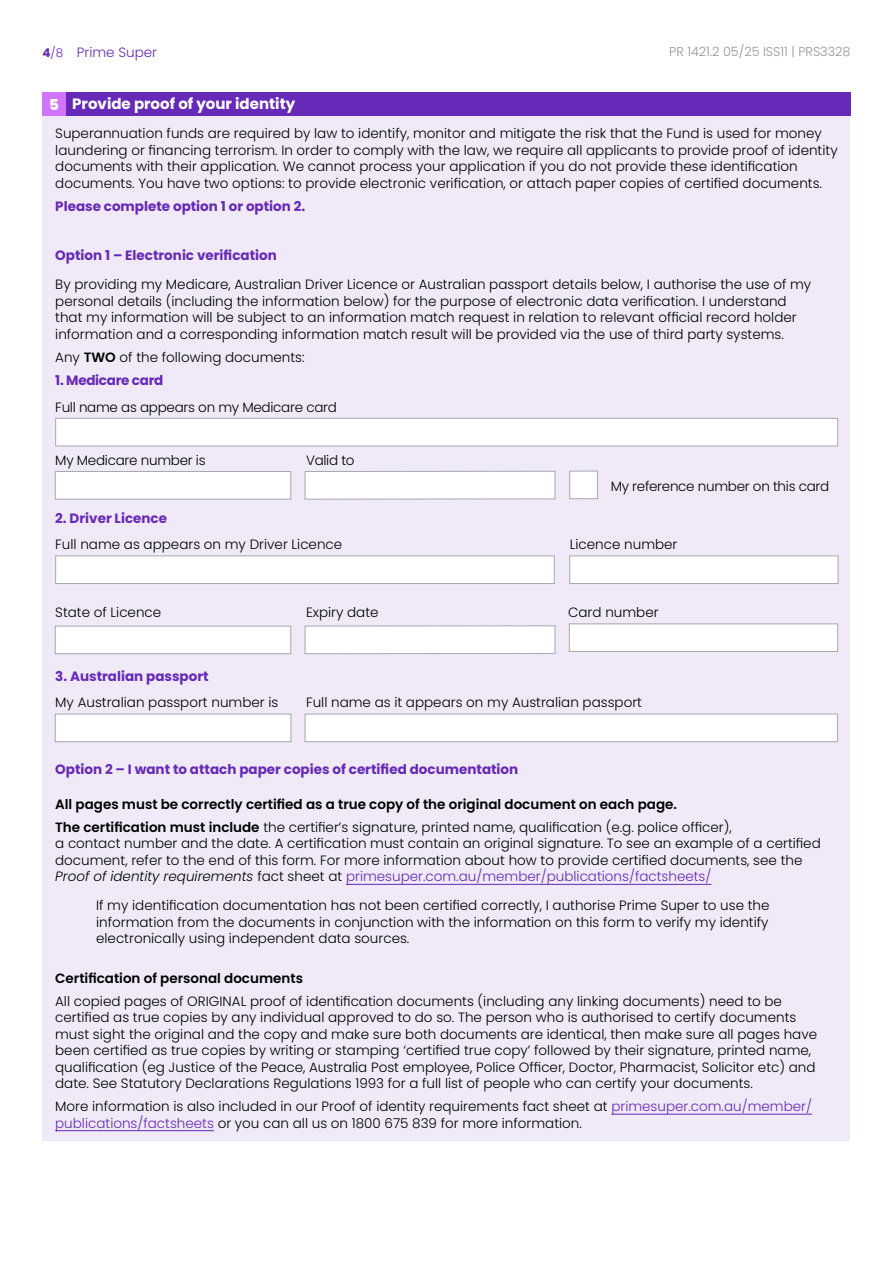
<style>
.page{position:relative;width:893px;height:1263px;background:#fff}
.page>*{position:absolute;margin:0;border:0;box-sizing:border-box;transform-origin:0 0}
.t1{font:700 15px "Poppins";color:#fff}
.t2{font:300 13.5px/16.5px "Poppins";color:#000}
.t3{font:600 13.5px/23px "Poppins";color:#000}
.t4{font:700 13.5px "Poppins";color:#6629b8}
.t5{font:300 13.5px "Poppins";letter-spacing:-.02em;color:#000}
.t6{font:700 13.5px "Poppins";letter-spacing:-.02em;color:#6629b8}
.t7{font:300 13.5px "Poppins";color:#6629b8}
.t8{font:300 12.75px "Poppins";color:#939598}
.s1{font-weight:700;font-size:12px}
.s2{font-size:12px}
.s3{font-weight:800}
.s4{font-weight:600}
.s5{font-weight:300}
.s6{font-style:italic}
.s7{color:#6629b8}
</style>
<div class="page">
<div style="left:43px;top:116px;width:807px;height:1024px;background:#f0eaf8"></div>
<div style="left:43px;top:92px;width:23px;height:24px;background:#d175ff"></div>
<div style="left:66px;top:92px;width:784px;height:24px;background:#6629b8"></div>
<div style="left:55px;top:418px;width:783px;height:28px;background:#fff;border:1px solid #a7a9ac"></div>
<div style="left:55px;top:471px;width:236px;height:28px;background:#fff;border:1px solid #a7a9ac"></div>
<div style="left:305px;top:471px;width:250px;height:28px;background:#fff"></div>
<div style="left:305px;top:471px;width:250px;height:28px;border:1px solid #a7a9ac"></div>
<div style="left:570px;top:471px;width:28px;height:28px;background:#fff"></div>
<div style="left:569px;top:471px;width:29px;height:28px;border:1px solid #a7a9ac"></div>
<div style="left:55px;top:555px;width:500px;height:29px;background:#fff;border:1px solid #a7a9ac"></div>
<div style="left:55px;top:714px;width:236px;height:28px;background:#fff;border:1px solid #a7a9ac"></div>
<div style="left:305px;top:714px;width:533px;height:28px;background:#fff;border:1px solid #a7a9ac"></div>
<div style="left:55px;top:626px;width:236px;height:28px;background:#fff;border:1px solid #a7a9ac"></div>
<div style="left:305px;top:626px;width:250px;height:28px;background:#fff"></div>
<div style="left:305px;top:625px;width:250px;height:29px;border:1px solid #a7a9ac"></div>
<div style="left:569px;top:623px;width:269px;height:29px;background:#fff;border:1px solid #a7a9ac"></div>
<hr style="left:346px;top:884px;width:365px;height:1px;background:#6629b8">
<hr style="left:611px;top:1114px;width:201px;height:1px;background:#6629b8">
<hr style="left:55px;top:1130px;width:159px;height:1px;background:#6629b8">
<div style="left:569px;top:555px;width:269px;height:29px;background:#fff;border:1px solid #a7a9ac"></div>
<p class="t7" style="left:43px;top:44px;width:116px"><span class="s1">4</span><span class="s2">/8</span> Prime Super</p>
<p class="t8" style="left:669px;top:44px;width:183px">PR 1421.2 05/25 ISS11 | PRS3328</p>
<p class="t1" style="left:49px;top:95px;width:247px"><span class="s3">5</span> Provide proof of your identity</p>
<p class="t2" style="left:55px;top:126px;width:784px">Superannuation funds are required by law to identify, monitor and mitigate the risk that the Fund is used for money laundering or financing terrorism. In order to comply with the law, we require all applicants to provide proof of identity documents with their application. We cannot process your application if you do not provide these identification documents. You have two options: to provide electronic verification, or attach paper copies of certified documents.</p>
<p class="t4" style="left:55px;top:198px;width:252px">Please complete option 1 or option 2.</p>
<p class="t4" style="left:55px;top:248px;width:223px">Option 1 – Electronic verification</p>
<p class="t2" style="left:55px;top:276px;width:757px">By providing my Medicare, Australian Driver Licence or Australian passport details below, I authorise the use of my personal details (including the information below) for the purpose of electronic data verification. I understand that my information will be subject to an information match request in relation to relevant official record holder information and a corresponding information match result will be provided via the use of third party systems.</p>
<p class="t2" style="left:55px;top:349px;width:251px">Any <span class="s4">TWO</span> of the following documents:</p>
<p class="t6" style="left:55px;top:373px;width:110px">1. Medicare card</p>
<p class="t5" style="left:55px;top:399px;width:283px">Full name as appears on my Medicare card</p>
<p class="t5" style="left:55px;top:452px;width:152px">My Medicare number is</p>
<p class="t2" style="left:306px;top:452px;width:50px">Valid to</p>
<p class="t4" style="left:55px;top:510px;width:113px">2. Driver Licence</p>
<p class="t2" style="left:55px;top:536px;width:288px">Full name as appears on my Driver Licence</p>
<p class="t5" style="left:611px;top:478px;width:220px">My reference number on this card</p>
<p class="t2" style="left:570px;top:536px;width:109px">Licence number</p>
<p class="t2" style="left:55px;top:604px;width:107px">State of Licence</p>
<p class="t2" style="left:306px;top:604px;width:74px">Expiry date</p>
<p class="t2" style="left:568px;top:604px;width:92px">Card number</p>
<p class="t4" style="left:55px;top:669px;width:155px">3. Australian passport</p>
<p class="t2" style="left:55px;top:694px;width:225px">My Australian passport number is</p>
<p class="t2" style="left:306px;top:694px;width:338px">Full name as it appears on my Australian passport</p>
<p class="t4" style="left:55px;top:761px;width:465px">Option 2 – I want to attach paper copies of certified documentation</p>
<p class="t3" style="left:55px;top:793px;width:678px">All pages must be correctly certified as a true copy of the original document on each page.<br>The certification must include <span class="s5">the certifier’s signature, printed name, qualification (e.g. police officer),</span></p>
<p class="t2" style="left:55px;top:835px;width:767px">a contact number and the date. A certification must contain an original signature. To see an example of a certified document, refer to the end of this form. For more information about how to provide certified documents, see the<br><span class="s6">Proof of identity requirements</span> fact sheet at <span class="s7">primesuper.com.au/member/publications/factsheets/</span></p>
<p class="t2" style="left:96px;top:897px;width:675px;text-align:justify">If my identification documentation has not been certified correctly, I authorise Prime Super to use the information from the documents in conjunction with the information on this form to verify my identify electronically using independent data sources.</p>
<p class="t3" style="left:55px;top:967px;width:249px">Certification of personal documents</p>
<p class="t2" style="left:55px;top:993px;width:763px">All copied pages of ORIGINAL proof of identification documents (including any linking documents) need to be certified as true copies by any individual approved to do so. The person who is authorised to certify documents must sight the original and the copy and make sure both documents are identical, then make sure all pages have been certified as true copies by writing or stamping ‘certified true copy’ followed by their signature, printed name, qualification (eg Justice of the Peace, Australia Post employee, Police Officer, Doctor, Pharmacist, Solicitor etc) and date. See Statutory Declarations Regulations 1993 for a full list of people who can certify your documents.</p>
<p class="t2" style="left:55px;top:1098px;width:758px">More information is also included in our Proof of identity requirements fact sheet at <span class="s7">primesuper.com.au/member/ publications/factsheets</span> or you can all us on 1800 675 839 for more information.</p>
</div>
